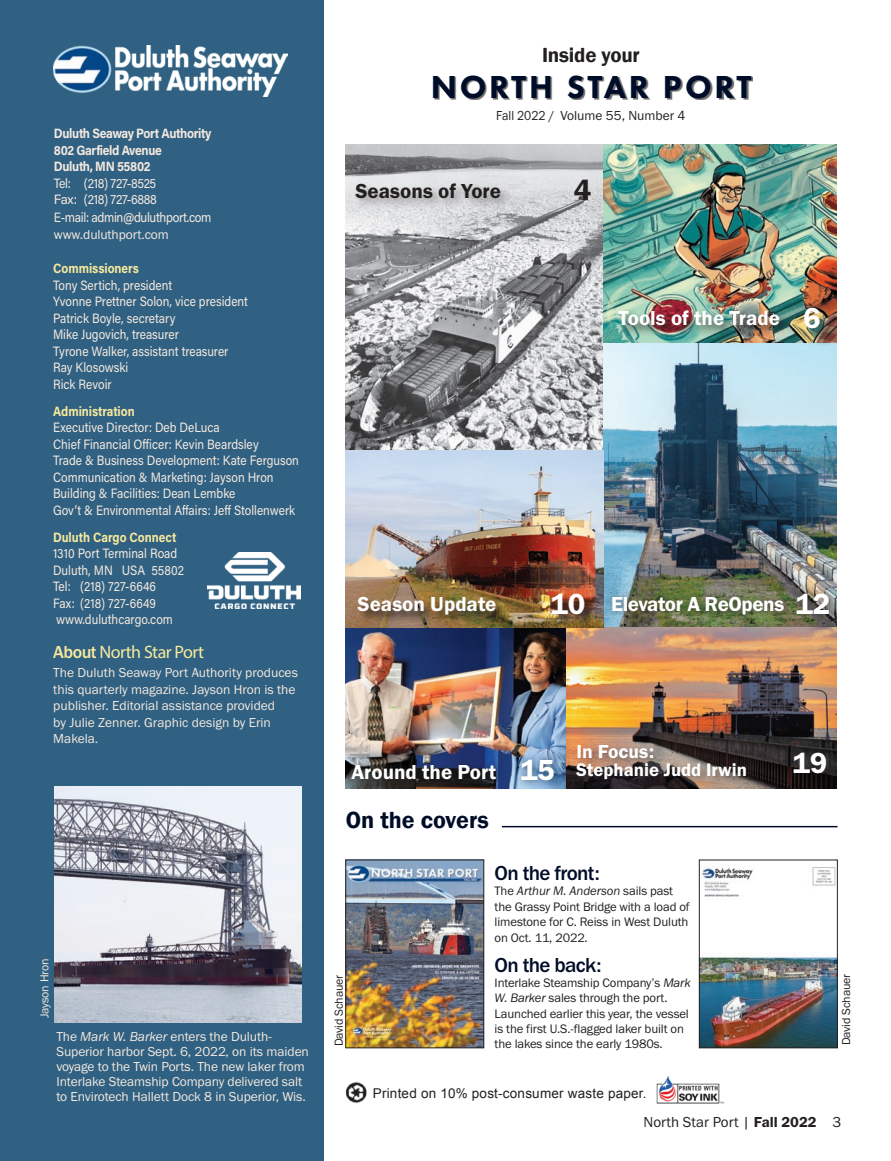
<style>
.page{position:relative;width:891px;height:1161px;background:#fff}
.page>*{position:absolute;margin:0;border:0;box-sizing:border-box;transform-origin:0 0}
.t1{font:800 33px "Futura PT";letter-spacing:.08em;color:#000d28}
.breefs_hed{font:30px "Franklin Gothic URW Dem";letter-spacing:-.01em;color:#fff}
.breefs_hed-2{font:30px "Franklin Gothic URW Dem";color:#231f20}
.t2{font:600 24px "Franklin Gothic";color:#000d28}
.breefs_hed-3{font:21px "Franklin Gothic URW Dem";color:#fff}
.breefs_hed-4{font:21px "Franklin Gothic URW Dem";letter-spacing:-.02em;color:#fff}
.breefs_hed-5{font:21px "Franklin Gothic URW Dem";color:#231f20}
.bylines{font:500 21px "Franklin Gothic URW";letter-spacing:-.03em;color:#000d28}
.bylines-2{font:600 21px "Franklin Gothic";letter-spacing:-.01em;color:#231f20}
.cutlines{font:500 21px "Franklin Gothic URW";letter-spacing:-.03em;color:#000d28}
.breefs_hed-6{font:19.5px "Franklin Gothic URW Dem";color:#fff}
.breefs_hed-7{font:18.75px "Franklin Gothic URW Dem";color:#fff}
.t3{font:18px "Myriad Pro";letter-spacing:-.03em;color:#f8ea9d}
.t4{font:15px "Franklin Gothic URW Boo";color:#231f20}
.t5{font:13.5px "Acumin Pro";color:#f5e9df;scale:.88 1}
.bylines-3{font:13.5px/16.5px "Franklin Gothic URW Boo";letter-spacing:-.005em;color:#f5e9df}
.t6{font:700 13.5px "Acumin Pro";letter-spacing:-.03em;color:#f5e9df;scale:.9 1}
.t7{font:700 13.5px "Acumin Pro";color:#f8ea9d;scale:.88 1}
.t8{font:13.5px "Arial";letter-spacing:.015em;color:#231f20}
.t9{font:13.5px "Acumin Pro";letter-spacing:-.03em;color:#f5e9df;scale:.9 1}
.t10{font:13.5px "Franklin Gothic URW Boo";color:#231f20;scale:.9 1}
.t11{font:13.5px "Acumin Pro";letter-spacing:-.025em;color:#f5e9df;scale:.9 1}
.t12{font:13.5px "Acumin Pro";letter-spacing:-.03em;color:#f5e9df}
.bylines-4{font:12.75px/15.3px "Franklin Gothic URW Boo";letter-spacing:-.01em;color:#231f20}
.bylines-5{font:12px "Franklin Gothic URW Boo";letter-spacing:-.01em;color:#231f20}
.bylines-6{font:12px "Franklin Gothic URW Boo";letter-spacing:-.01em;color:#f5e9df}
.s1{font-family:"Franklin Gothic URW";font-weight:500}
.s2{font-family:"Franklin Gothic URW Boo Ita"}
.s3{font-family:"Franklin Gothic URW Dem"}
</style>
<div class="page">
<img style="left:346px;top:144px;width:491px;height:645px">
<div style="left:0;top:0;width:324px;height:1161px;background:#306182"></div>
<img style="left:347px;top:862px;width:135px;height:184px">
<div style="left:345px;top:860px;width:139px;height:188px;border:1px solid #231f20"></div>
<img style="left:701px;top:867px;width:135px;height:179px">
<div style="left:699px;top:860px;width:139px;height:188px;border:1px solid #231f20"></div>
<hr style="left:502px;top:826px;width:336px;height:1px;background:#000d28">
<img style="left:208px;top:553px;width:93px;height:55px">
<div style="left:515px;top:753px;width:47px;height:36px;background:#231f20;opacity:.5"></div>
<div style="left:790px;top:586px;width:47px;height:36px;background:#231f20;opacity:.5"></div>
<div style="left:353px;top:181px;width:159px;height:29px;background:#231f20;opacity:.35"></div>
<div style="left:345px;top:758px;width:159px;height:29px;background:#231f20;opacity:.5"></div>
<div style="left:574px;top:741px;width:184px;height:50px;background:#231f20;opacity:.35"></div>
<div style="left:606px;top:590px;width:186px;height:33px;background:#231f20;opacity:.5"></div>
<div style="left:807px;top:311px;width:31px;height:36px;background:#231f20;opacity:.75"></div>
<div style="left:616px;top:308px;width:175px;height:30px;background:#231f20;opacity:.75"></div>
<img style="left:346px;top:1082px;width:21px;height:21px">
<img style="left:656px;top:1076px;width:69px;height:28px">
<div style="left:358px;top:596px;width:149px;height:30px;background:#231f20;opacity:.75"></div>
<div style="left:551px;top:593px;width:45px;height:33px;background:#231f20;opacity:.75"></div>
<img style="left:54px;top:46px;width:234px;height:50px">
<div style="left:435px;top:77px;width:318px;height:23px;background:#231f20;opacity:.65"></div>
<img style="left:55px;top:786px;width:247px;height:237px">
<p class="t6" style="left:54px;top:124px;width:177px">Duluth Seaway Port Authority</p>
<p class="t6" style="left:54px;top:140px;width:121px">802 Garfield Avenue</p>
<p class="t6" style="left:54px;top:157px;width:109px">Duluth, MN 55802</p>
<p class="t11" style="left:54px;top:173px;width:115px">Tel: (218) 727-8525</p>
<p class="t12" style="left:54px;top:190px;width:104px">Fax: (218) 727-6888</p>
<p class="t9" style="left:54px;top:208px;width:176px">E-mail: admin@duluthport.com</p>
<p class="bylines-3" style="left:54px;top:226px;width:116px">www.duluthport.com</p>
<p class="t7" style="left:53px;top:259px;width:99px">Commissioners</p>
<p class="t5" style="left:53px;top:276px;width:137px">Tony Sertich, president</p>
<p class="t5" style="left:53px;top:292px;width:223px">Yvonne Prettner Solon, vice president</p>
<p class="t5" style="left:53px;top:309px;width:141px">Patrick Boyle, secretary</p>
<p class="t5" style="left:53px;top:325px;width:145px">Mike Jugovich, treasurer</p>
<p class="t5" style="left:53px;top:342px;width:201px">Tyrone Walker, assistant treasurer</p>
<p class="t5" style="left:53px;top:358px;width:87px">Ray Klosowski</p>
<p class="t5" style="left:53px;top:375px;width:68px">Rick Revoir</p>
<p class="t7" style="left:53px;top:402px;width:94px">Administration</p>
<p class="t5" style="left:53px;top:418px;width:191px">Executive Director: Deb DeLuca</p>
<p class="t5" style="left:53px;top:435px;width:235px">Chief Financial Officer: Kevin Beardsley</p>
<p class="t5" style="left:53px;top:451px;width:281px">Trade &amp; Business Development: Kate Ferguson</p>
<p class="t5" style="left:53px;top:468px;width:252px">Communication &amp; Marketing: Jayson Hron</p>
<p class="t5" style="left:53px;top:484px;width:209px">Building &amp; Facilities: Dean Lembke</p>
<p class="t5" style="left:53px;top:501px;width:277px">Gov’t &amp; Environmental Affairs: Jeff Stollenwerk</p>
<p class="t7" style="left:53px;top:528px;width:142px">Duluth Cargo Connect</p>
<p class="t5" style="left:53px;top:544px;width:143px">1310 Port Terminal Road</p>
<p class="t5" style="left:53px;top:561px;width:150px">Duluth, MN USA 55802</p>
<p class="t5" style="left:53px;top:577px;width:119px">Tel: (218) 727-6646</p>
<p class="t5" style="left:53px;top:594px;width:118px">Fax: (218) 727-6649</p>
<p class="t5" style="left:56px;top:610px;width:134px">www.duluthcargo.com</p>
<p class="t3" style="left:53px;top:641px;width:152px"><span class="s1">About</span> North Star Port</p>
<p class="bylines-3" style="left:53px;top:664px;width:246px">The Duluth Seaway Port Authority produces this quarterly magazine. Jayson Hron is the publisher. Editorial assistance provided<br>by Julie Zenner. Graphic design by Erin Makela.</p>
<p class="bylines-6" style="left:37px;top:1018px;width:61px;rotate:-90deg">Jayson Hron</p>
<p class="bylines-3" style="left:56px;top:1029px;width:254px;line-height:15px">The <span class="s2">Mark W. Barker</span> enters the Duluth-Superior harbor Sept. 6, 2022, on its maiden voyage to the Twin Ports. The new laker from Interlake Steamship Company delivered salt to Envirotech Hallett Dock 8 in Superior, Wis.</p>
<p class="bylines-2" style="left:542px;top:42px;width:99px">Inside your</p>
<p class="t1" style="left:431px;top:66px;width:322px">NORTH STAR PORT</p>
<p class="t10" style="left:496px;top:107px;width:212px">Fall 2022 / Volume 55, Number 4</p>
<p class="breefs_hed-5" style="left:355px;top:178px;width:147px">Seasons of Yore</p>
<p class="breefs_hed-2" style="left:574px;top:172px;width:19px">4</p>
<p class="breefs_hed-3" style="left:619px;top:305px;width:163px">Tools of the Trade</p>
<p class="breefs_hed" style="left:803px;top:300px;width:19px">6</p>
<p class="breefs_hed-3" style="left:358px;top:591px;width:140px">Season Update</p>
<p class="breefs_hed" style="left:550px;top:585px;width:36px">10</p>
<p class="breefs_hed-4" style="left:611px;top:591px;width:175px">Elevator A ReOpens</p>
<p class="breefs_hed" style="left:796px;top:585px;width:36px">12</p>
<p class="breefs_hed-3" style="left:351px;top:759px;width:146px">Around the Port</p>
<p class="t2" style="left:346px;top:805px;width:145px">On the covers</p>
<p class="breefs_hed" style="left:520px;top:752px;width:36px">15</p>
<p class="breefs_hed-6" style="left:576px;top:739px;width:79px">In Focus:</p>
<p class="breefs_hed-7" style="left:576px;top:758px;width:172px">Stephanie Judd Irwin</p>
<p class="bylines-5" style="left:331px;top:1046px;width:73px;rotate:-90deg">David Schauer</p>
<p class="bylines" style="left:495px;top:860px;width:107px">On the front:</p>
<p class="bylines-4" style="left:495px;top:883px;width:197px">The <span class="s2">Arthur M. Anderson</span> sails past the Grassy Point Bridge with a load of limestone for C. Reiss in West Duluth on Oct. 11, 2022.</p>
<p class="cutlines" style="left:495px;top:952px;width:108px">On the back:</p>
<p class="bylines-4" style="left:495px;top:975px;width:198px">Interlake Steamship Company’s <span class="s2">Mark W. Barker</span> sales through the port.<br>Launched earlier this year, the vessel is the first U.S.-flagged laker built on</p>
<p class="bylines-4" style="left:495px;top:1036px;width:170px">the lakes since the early 1980s.</p>
<p class="t8" style="left:373px;top:1084px;width:275px">Printed on 10% post-consumer waste paper.</p>
<p class="breefs_hed" style="left:792px;top:744px;width:36px">19</p>
<p class="bylines-5" style="left:839px;top:1045px;width:73px;rotate:-90deg">David Schauer</p>
<p class="t4" style="left:644px;top:1113px;width:199px">North Star Port | <span class="s3">Fall 2022</span> 3</p>
</div>
